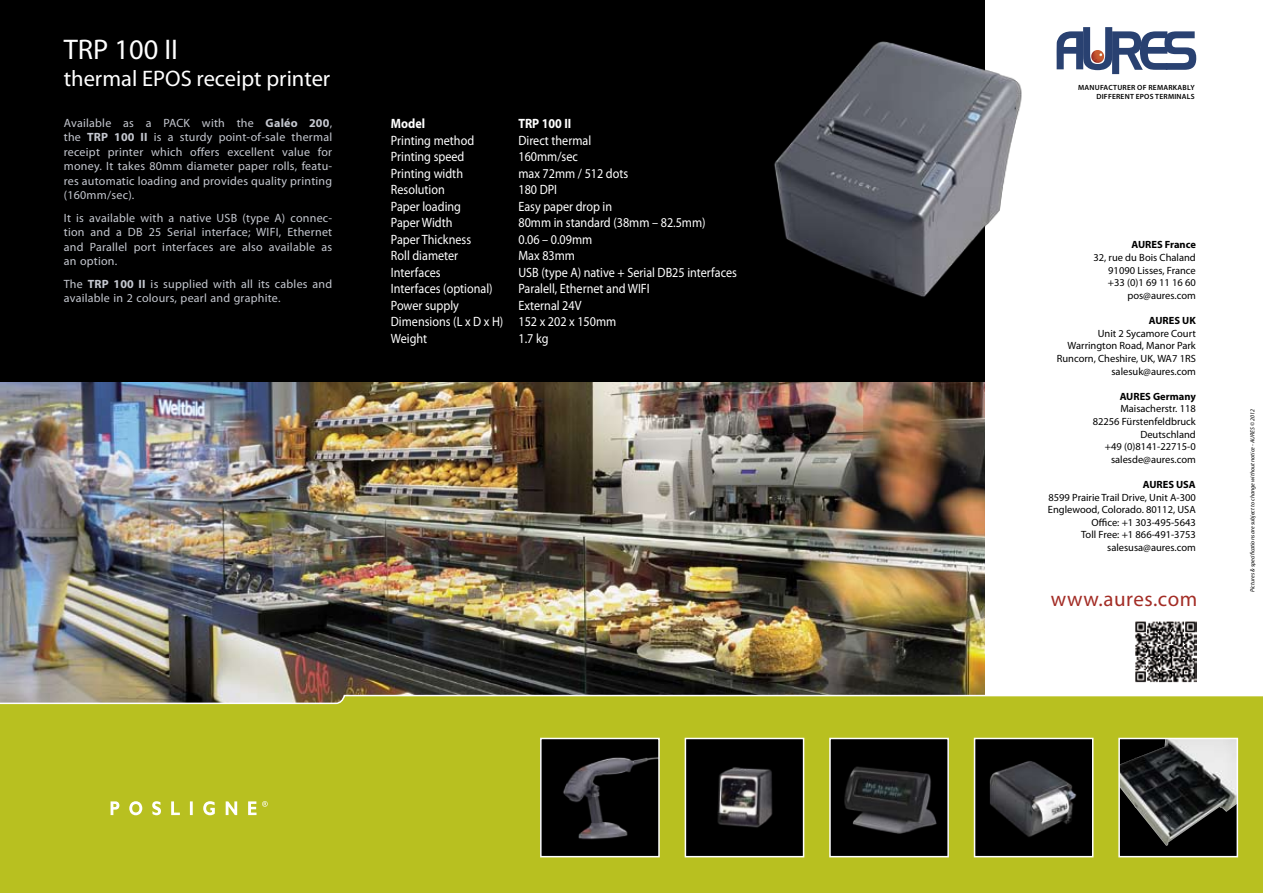
<style>
.page{position:relative;width:1263px;height:893px;background:#fff}
.page>*{position:absolute;margin:0;border:0;box-sizing:border-box;transform-origin:0 0}
.t1{font:28.5px "Myriad Pro";color:#fff}
.t2{font:22.5px "Myriad Pro";color:#fff}
.t3{font:21px "Myriad Pro";letter-spacing:.025em;color:#a32d26}
.t4{font:13.5px/16.5px "Myriad Pro";color:#fff;scale:.9 1}
.t5{font:700 13.5px "Myriad Pro";color:#fff;scale:.9 1}
.t6{font:12px/14.4px "Myriad Pro";letter-spacing:.02em;color:#c5c8d0;text-align:justify}
.t7{font:10.5px/12.6px "Myriad Pro";color:#000;text-align:right}
.t8{font:700 10.5px "Myriad Pro";color:#000}
.t9{font:600 7.5px/9px "Myriad Pro";letter-spacing:.03em;color:#000;text-align:right}
.t10{font:italic 6px "Myriad Pro";color:#000}
.s1{font-weight:700}
</style>
<div class="page">
<div style="left:0;top:0;width:1046px;height:711px;background:#000"></div>
<img style="left:0;top:383px;width:985px;height:311px">
<div style="left:985px;top:0;width:278px;height:893px;background:#fff"></div>
<div style="left:0;top:705px;width:1263px;height:188px;background:#b8c020"></div>
<svg style="left:0;top:694px;width:1263px;height:11px"></svg>
<svg style="left:111px;top:801px;width:157px;height:14px"></svg>
<div style="left:685px;top:738px;width:119px;height:119px;background:#000"></div>
<img style="left:717px;top:767px;width:56px;height:61px">
<div style="left:685px;top:738px;width:119px;height:119px;border:2px solid #fff"></div>
<div style="left:1119px;top:738px;width:118px;height:119px;background:#000"></div>
<img style="left:1121px;top:741px;width:114px;height:105px">
<div style="left:1118px;top:738px;width:120px;height:119px;border:2px solid #fff"></div>
<img style="left:832px;top:741px;width:114px;height:113px">
<div style="left:829px;top:738px;width:120px;height:119px;border:2px solid #fff"></div>
<div style="left:974px;top:738px;width:119px;height:119px;background:#000"></div>
<img style="left:989px;top:761px;width:88px;height:76px">
<div style="left:974px;top:738px;width:119px;height:119px;border:2px solid #fff"></div>
<img style="left:543px;top:741px;width:114px;height:113px">
<div style="left:540px;top:738px;width:120px;height:119px;border:2px solid #fff"></div>
<img style="left:774px;top:41px;width:248px;height:256px">
<svg style="left:1056px;top:27px;width:140px;height:47px"></svg>
<img style="left:1135px;top:621px;width:61px;height:62px">
<h1 class="t1" style="left:64px;top:31px;width:116px">TRP 100 II</h1>
<h2 class="t2" style="left:64px;top:64px;width:268px">thermal EPOS receipt printer</h2>
<p class="t6" style="left:64px;top:116px;width:270px">Available as a PACK with the <span class="s1">Galéo 200</span>, the <span class="s1">TRP 100 II</span> is a sturdy point-of-sale thermal receipt printer which offers excellent value for money. It takes 80mm diameter paper rolls, featu&shy;res automatic loading and provides quality printing (160mm/sec).</p>
<p class="t6" style="left:64px;top:210px;width:270px">It is available with a native USB (type A) connec&shy;tion and a DB 25 Serial interface; WIFI, Ethernet and Parallel port interfaces are also available as an option.</p>
<p class="t6" style="left:64px;top:277px;width:270px">The <span class="s1">TRP 100 II</span> is supplied with all its cables and available in 2 colours, pearl and graphite.</p>
<p class="t5" style="left:391px;top:115px;width:40px">Model</p>
<p class="t5" style="left:518px;top:115px;width:60px">TRP 100 II</p>
<p class="t4" style="left:391px;top:132px;width:94px">Printing method</p>
<p class="t4" style="left:518px;top:132px;width:82px">Direct thermal</p>
<p class="t4" style="left:391px;top:148px;width:83px">Printing speed</p>
<p class="t4" style="left:518px;top:148px;width:68px">160mm/sec</p>
<p class="t4" style="left:391px;top:165px;width:82px">Printing width</p>
<p class="t4" style="left:518px;top:165px;width:124px">max 72mm / 512 dots</p>
<p class="t4" style="left:391px;top:181px;width:61px">Resolution</p>
<p class="t4" style="left:518px;top:181px;width:45px">180 DPI</p>
<p class="t4" style="left:391px;top:198px;width:79px">Paper loading</p>
<p class="t4" style="left:518px;top:198px;width:106px">Easy paper drop in</p>
<p class="t4" style="left:391px;top:214px;width:70px">Paper Width</p>
<p class="t4" style="left:518px;top:214px;width:210px">80mm in standard (38mm – 82.5mm)</p>
<p class="t4" style="left:391px;top:231px;width:91px">Paper Thickness</p>
<p class="t4" style="left:518px;top:231px;width:84px">0.06 – 0.09mm</p>
<p class="t4" style="left:391px;top:247px;width:76px">Roll diameter</p>
<p class="t4" style="left:518px;top:247px;width:64px">Max 83mm</p>
<p class="t4" style="left:391px;top:264px;width:57px">Interfaces</p>
<p class="t4" style="left:518px;top:264px;width:244px">USB (type A) native + Serial DB25 interfaces</p>
<p class="t4" style="left:391px;top:280px;width:115px">Interfaces (optional)</p>
<p class="t4" style="left:518px;top:280px;width:147px">Paralell, Ethernet and WIFI</p>
<p class="t4" style="left:391px;top:297px;width:77px">Power supply</p>
<p class="t4" style="left:391px;top:297px;width:252px;text-indent:128px">External 24V<br>Dimensions (L x D x H) 152 x 202 x 150mm<br>Weight</p>
<p class="t4" style="left:518px;top:330px;width:35px">1.7 kg</p>
<p class="t9" style="left:1078px;top:83px;width:118px">MANUFACTURER OF REMARKABLY<br>DIFFERENT EPOS TERMINALS</p>
<p class="t8" style="left:1131px;top:238px;width:66px">AURES France</p>
<p class="t7" style="left:1093px;top:251px;width:104px">32, rue du Bois Chaland<br>91090 Lisses, France +33 (0)1 69 11 16 60 pos@aures.com</p>
<p class="t8" style="left:1149px;top:314px;width:48px">AURES UK</p>
<p class="t7" style="left:1057px;top:327px;width:141px">Unit 2 Sycamore Court<br>Warrington Road, Manor Park<br>Runcorn, Cheshire, UK, WA7 1RS salesuk@aures.com</p>
<p class="t8" style="left:1120px;top:389px;width:78px">AURES Germany</p>
<p class="t7" style="left:1093px;top:402px;width:105px">Maisacherstr. 118<br>82256 Fürstenfeldbruck<br>Deutschland<br>+49 (0)8141-22715-0 salesde@aures.com</p>
<p class="t8" style="left:1143px;top:477px;width:55px">AURES USA</p>
<p class="t7" style="left:1048px;top:490px;width:149px">8599 Prairie Trail Drive, Unit A-300<br>Englewood, Colorado. 80112, USA<br>Office: +1 303-495-5643<br>Toll Free: +1 866-491-3753 salesusa@aures.com</p>
<h3 class="t3" style="left:1051px;top:586px;width:148px">www.aures.com</h3>
<p class="t10" style="left:1249px;top:592px;width:184px;rotate:-90deg">Pictures &amp; specifications are subject to change without notice - AURES © 2012</p>
</div>
